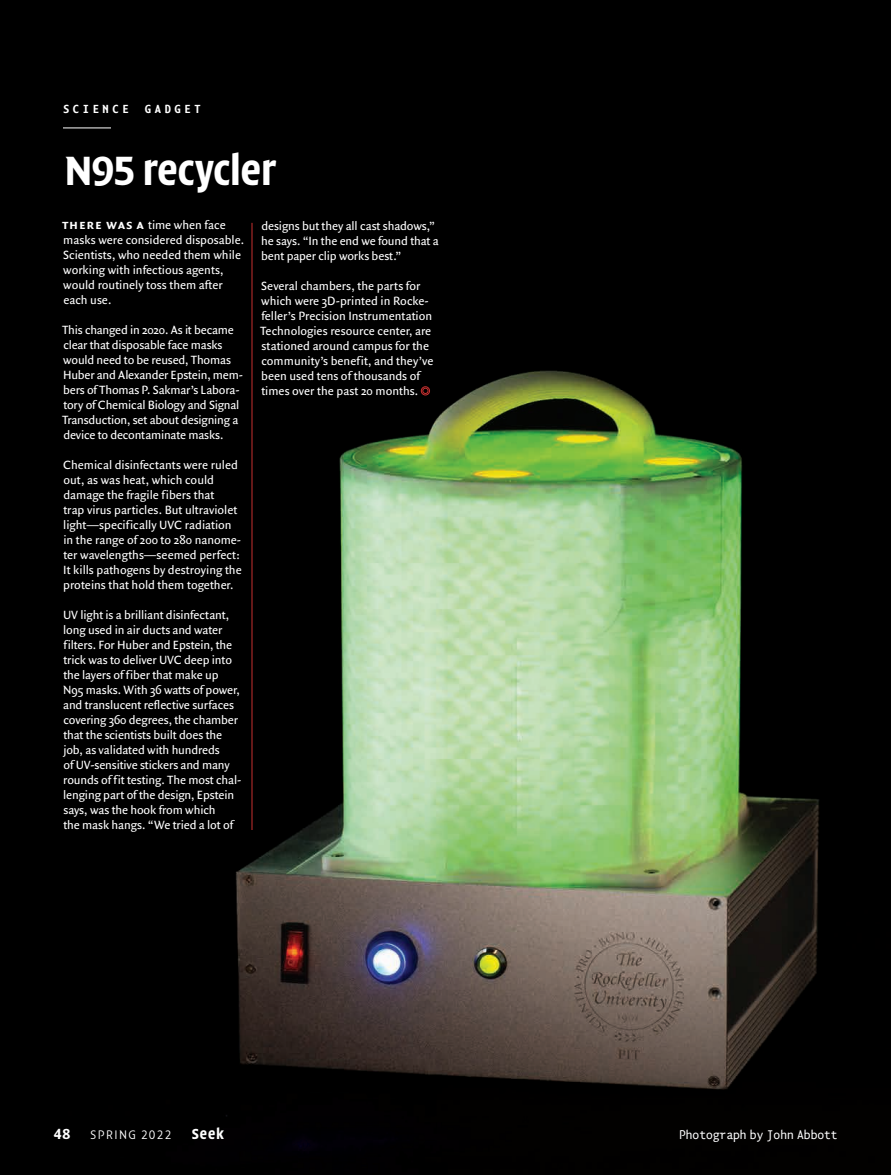
<style>
.page{position:relative;width:891px;height:1175px;background:#fff}
.page>*{position:absolute;margin:0;border:0;box-sizing:border-box;transform-origin:0 0}
.t1{font:700 42px "Quadraat Headliner OT";letter-spacing:-.015em;color:#fff}
.t2{font:700 15px "Quadraat Headliner OT";letter-spacing:.05em;color:#fff}
.t3{font:13.5px "Quadraat Sans Mono OT";color:#fff}
.t4{font:12.75px/15px "Quadraat Sans OT";letter-spacing:-.005em;color:#fff}
.t5{font:300 12.75px "Quadraat Headliner OT";letter-spacing:.11em;color:#fff}
.t6{font:700 12.6px "Quadraat Sans Mono OT";letter-spacing:.285em;color:#fff}
.s1{font-family:"Quadraat Sans OT Bld";font-size:14.25px}
</style>
<div class="page">
<img style="left:0;top:0;width:891px;height:1174px">
<hr style="left:63px;top:128px;width:48px;height:1px;background:#fff">
<hr style="left:252px;top:223px;width:1px;height:606px;background:#c93130">
<svg style="left:421px;top:386px;width:9px;height:10px"></svg>
<p class="t6" style="left:63px;top:101px;width:67px">SCIENCE</p>
<p class="t6" style="left:145px;top:101px;width:57px">GADGET</p>
<h1 class="t1" style="left:65px;top:147px;width:213px">N95 recycler</h1>
<p class="t4" style="left:261px;top:218px;width:179px">designs but they all cast shadows,” he says. “In the end we found that a bent paper clip works best.”</p>
<p class="t4" style="left:260px;top:278px;width:175px">Several chambers, the parts for which were 3D-printed in Rocke&shy;feller’s Precision Instrumentation<br>Technologies resource center, are stationed around campus for the community’s benefit, and they’ve been used tens of thousands of times over the past 20 months.</p>
<p class="t4" style="left:62px;top:217px;width:184px"><span class="s1">There was a</span> time when face masks were considered disposable.<br>Scientists, who needed them while working with infectious agents, would routinely toss them after each use.</p>
<p class="t4" style="left:62px;top:322px;width:182px">This changed in 2020. As it became clear that disposable face masks would need to be reused, Thomas Huber and Alexander Epstein, mem&shy;bers of Thomas P. Sakmar’s Labora&shy;tory of Chemical Biology and Signal Transduction, set about designing a device to decontaminate masks.</p>
<p class="t4" style="left:63px;top:457px;width:180px">Chemical disinfectants were ruled out, as was heat, which could damage the fragile fibers that<br>trap virus particles. But ultraviolet light—specifically UVC radiation in the range of 200 to 280 nanome&shy;ter wavelengths—seemed perfect:<br>It kills pathogens by destroying the proteins that hold them together.</p>
<p class="t4" style="left:63px;top:607px;width:180px">UV light is a brilliant disinfectant, long used in air ducts and water filters. For Huber and Epstein, the trick was to deliver UVC deep into the layers of fiber that make up N95 masks. With 36 watts of power, and translucent reflective surfaces covering 360 degrees, the chamber that the scientists built does the job, as validated with hundreds<br>of UV-sensitive stickers and many rounds of fit testing. The most chal&shy;lenging part of the design, Epstein says, was the hook from which<br>the mask hangs. “We tried a lot of</p>
<p class="t2" style="left:54px;top:1125px;width:18px">48</p>
<p class="t5" style="left:90px;top:1127px;width:83px">SPRING 2022</p>
<p class="t2" style="left:192px;top:1125px;width:34px">Seek</p>
<p class="t3" style="left:679px;top:1127px;width:160px">Photograph by John Abbott</p>
</div>
